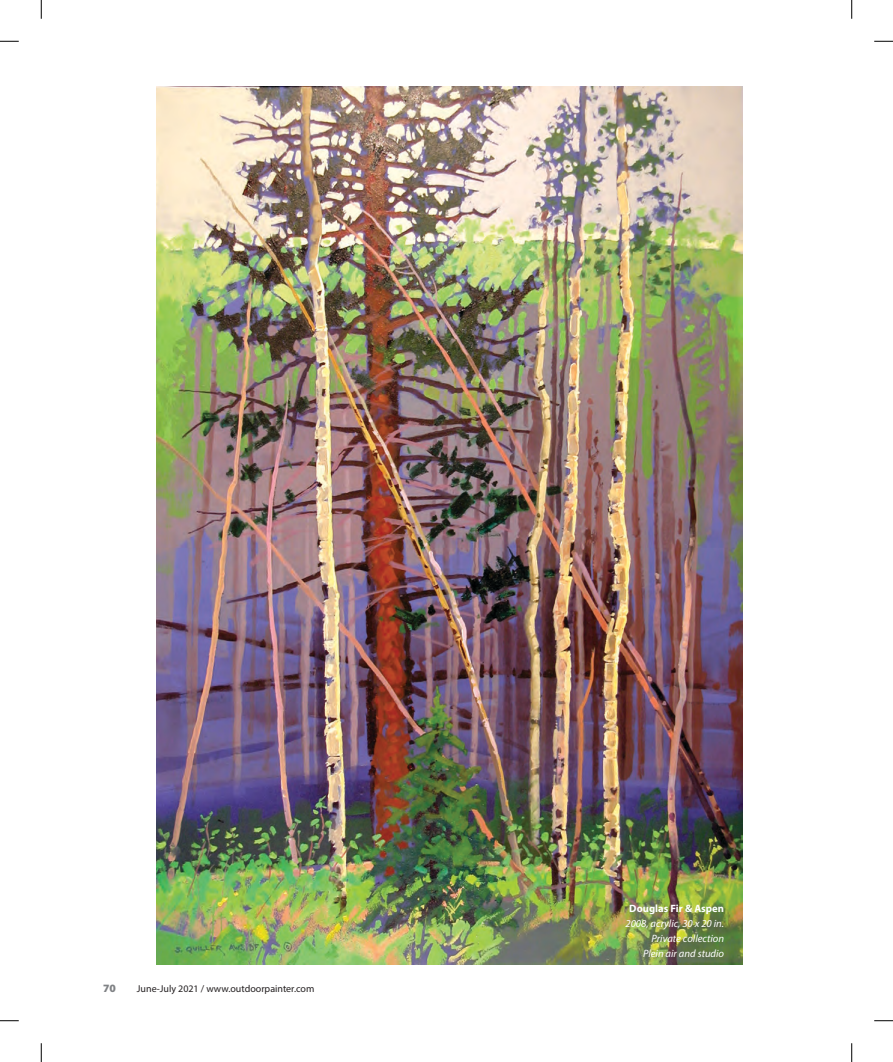
<style>
.page{position:relative;width:893px;height:1062px;background:#fff}
.page>*{position:absolute;margin:0;border:0;box-sizing:border-box;transform-origin:0 0}
.t1{font:900 11.25px "Myriad Pro";color:#808285}
.PA_Caption_Info{font:italic 10.62px "Myriad Pro";color:#fff}
.PA_Caption_Title{font:700 10.62px "Myriad Pro";color:#fff}
.t2{font:10px "Myriad Pro";color:#231f20}
</style>
<div class="page">
<img style="left:156px;top:86px;width:586px;height:878px">
<svg style="left:0;top:41px;width:19px;height:1px"></svg>
<svg style="left:874px;top:41px;width:18px;height:1px"></svg>
<svg style="left:0;top:1020px;width:19px;height:1px"></svg>
<svg style="left:874px;top:1020px;width:18px;height:1px"></svg>
<svg style="left:41px;top:0;width:1px;height:19px"></svg>
<svg style="left:41px;top:1043px;width:1px;height:18px"></svg>
<svg style="left:851px;top:0;width:1px;height:19px"></svg>
<svg style="left:851px;top:1043px;width:1px;height:18px"></svg>
<p class="t1" style="left:103px;top:981px;width:14px">70</p>
<p class="t2" style="left:137px;top:981px;width:179px">June-July 2021 / www.outdoorpainter.com</p>
<p class="PA_Caption_Title" style="left:629px;top:901px;width:96px">Douglas Fir &amp; Aspen</p>
<p class="PA_Caption_Info" style="left:625px;top:916px;width:100px">2008, acrylic, 30 x 20 in.</p>
<p class="PA_Caption_Info" style="left:651px;top:931px;width:74px">Private collection</p>
<p class="PA_Caption_Info" style="left:643px;top:946px;width:83px">Plein air and studio</p>
</div>
